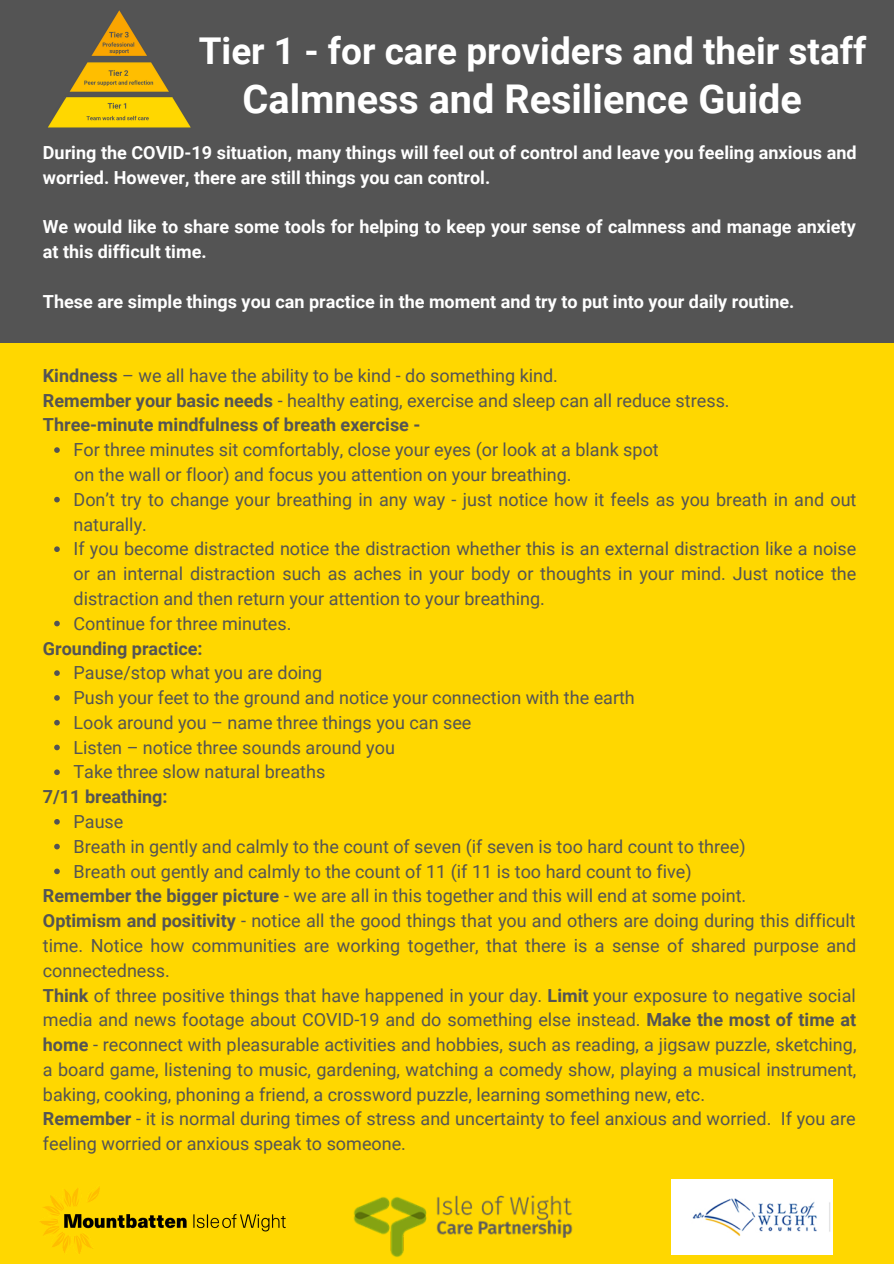
<style>
.page{position:relative;width:894px;height:1264px;background:#fff}
.page>*{position:absolute;margin:0;border:0;box-sizing:border-box;transform-origin:0 0}
.t1{font:700 39.6px "Roboto";color:#fff}
.t2{font:700 36.9px "Roboto";color:#fff}
.t3{font:18px/24.8px "Roboto";color:#545454}
.t4{font:700 18px/24.8px "Roboto";color:#fff}
.t5{font:700 18px "Roboto";color:#545454}
.s1{font-weight:700}
</style>
<div class="page">
<div style="left:0;top:0;width:893px;height:1263px;background:#ffd700"></div>
<div style="left:0;top:0;width:893px;height:342px;background:#545454"></div>
<img style="left:48px;top:10px;width:143px;height:118px">
<svg style="left:54px;top:447px;width:6px;height:6px"></svg>
<svg style="left:54px;top:497px;width:6px;height:5px"></svg>
<svg style="left:54px;top:546px;width:6px;height:6px"></svg>
<svg style="left:54px;top:620px;width:6px;height:6px"></svg>
<svg style="left:54px;top:670px;width:6px;height:6px"></svg>
<svg style="left:54px;top:695px;width:6px;height:5px"></svg>
<svg style="left:54px;top:720px;width:6px;height:5px"></svg>
<svg style="left:54px;top:744px;width:6px;height:6px"></svg>
<svg style="left:54px;top:769px;width:6px;height:6px"></svg>
<svg style="left:54px;top:819px;width:6px;height:5px"></svg>
<svg style="left:54px;top:843px;width:6px;height:6px"></svg>
<svg style="left:54px;top:868px;width:6px;height:6px"></svg>
<img style="left:40px;top:1186px;width:245px;height:68px">
<img style="left:353px;top:1195px;width:220px;height:62px">
<img style="left:671px;top:1179px;width:161px;height:74px">
<h2 class="t2" style="left:199px;top:30px;width:669px">Tier 1 - for care providers and their staff</h2>
<h1 class="t1" style="left:242px;top:76px;width:561px">Calmness and Resilience Guide</h1>
<p class="t4" style="left:43px;top:140px;width:815px">During the COVID-19 situation, many things will feel out of control and leave you feeling anxious and worried. However, there are still things you can control.</p>
<p class="t4" style="left:43px;top:215px;width:814px">We would like to share some tools for helping to keep your sense of calmness and manage anxiety at this difficult time.</p>
<p class="t4" style="left:43px;top:289px;width:753px">These are simple things you can practice in the moment and try to put into your daily routine.</p>
<p class="t3" style="left:43px;top:363px;width:688px"><span class="s1">Kindness</span> – we all have the ability to be kind - do something kind.<br><span class="s1">Remember your basic needs</span> - healthy eating, exercise and sleep can all reduce stress.<br><span class="s1">Three-minute mindfulness of breath exercise -</span></p>
<p class="t3" style="left:74px;top:462px;width:498px">on the wall or floor) and focus you attention on your breathing.</p>
<p class="t3" style="left:73px;top:438px;width:586px">For three minutes sit comfortably, close your eyes (or look at a blank spot</p>
<p class="t3" style="left:73px;top:487px;width:784px">Don’t try to change your breathing in any way - just notice how it feels as you breath in and out naturally.<br>If you become distracted notice the distraction whether this is an external distraction like a noise or an internal distraction such as aches in your body or thoughts in your mind. Just notice the distraction and then return your attention to your breathing.<br>Continue for three minutes.</p>
<p class="t3" style="left:73px;top:660px;width:562px">Pause/stop what you are doing<br>Push your feet to the ground and notice your connection with the earth Look around you – name three things you can see<br>Listen – notice three sounds around you<br>Take three slow natural breaths</p>
<p class="t3" style="left:73px;top:809px;width:673px">Pause<br>Breath in gently and calmly to the count of seven (if seven is too hard count to three)<br>Breath out gently and calmly to the count of 11 (if 11 is too hard count to five)</p>
<p class="t5" style="left:43px;top:638px;width:161px">Grounding practice:</p>
<p class="t5" style="left:43px;top:786px;width:126px">7/11 breathing:</p>
<p class="t3" style="left:43px;top:883px;width:814px"><span class="s1">Remember the bigger picture</span> - we are all in this together and this will end at some point.<br><span class="s1">Optimism and positivity</span> - notice all the good things that you and others are doing during this difficult time. Notice how communities are working together, that there is a sense of shared purpose and connectedness.<br><span class="s1">Think</span> of three positive things that have happened in your day. <span class="s1">Limit</span> your exposure to negative social media and news footage about COVID-19 and do something else instead. <span class="s1">Make the most of time at home</span> - reconnect with pleasurable activities and hobbies, such as reading, a jigsaw puzzle, sketching, a board game, listening to music, gardening, watching a comedy show, playing a musical instrument, baking, cooking, phoning a friend, a crossword puzzle, learning something new, etc.<br><span class="s1">Remember</span> - it is normal during times of stress and uncertainty to feel anxious and worried. If you are feeling worried or anxious speak to someone.</p>
</div>
